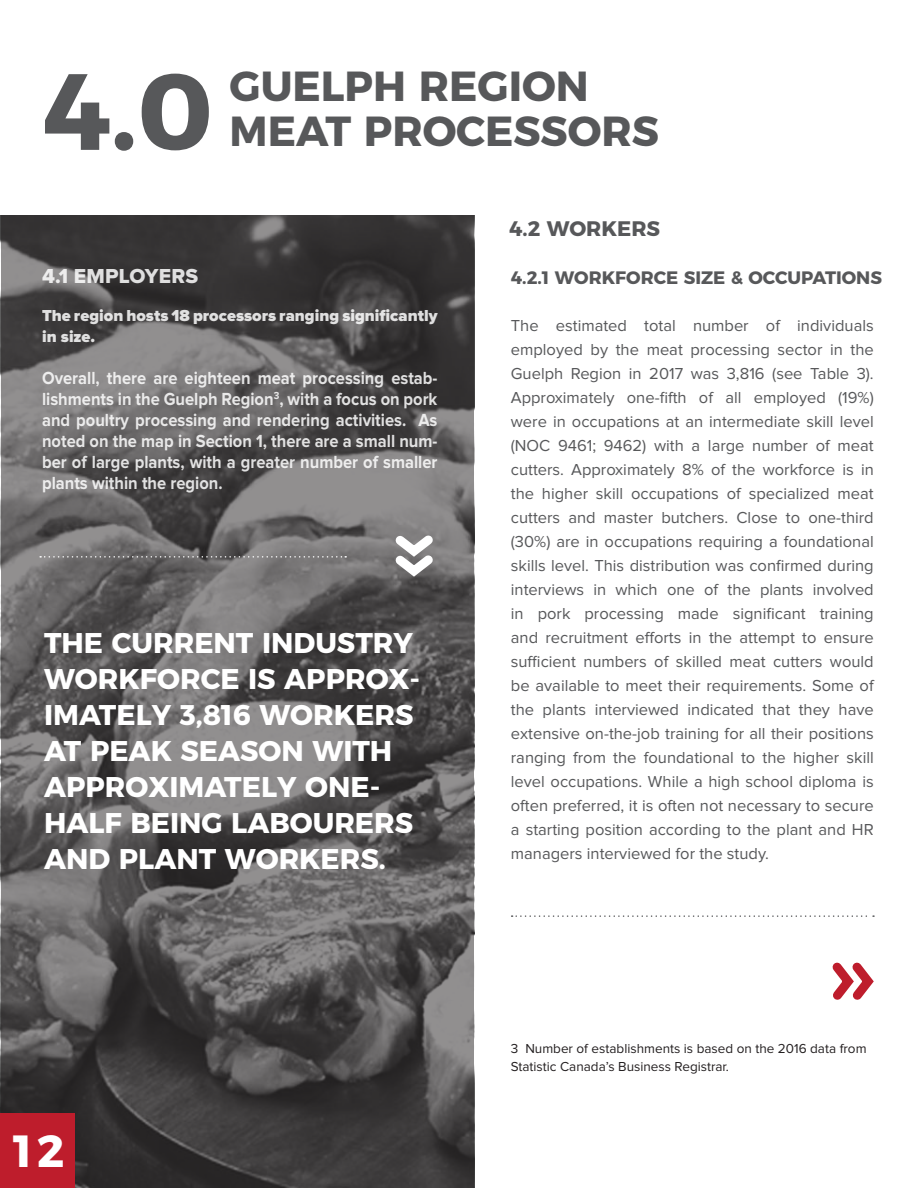
<style>
.page{position:relative;width:918px;height:1188px;background:#fff}
.page>*{position:absolute;margin:0;border:0;box-sizing:border-box;transform-origin:0 0}
.t1{font:700 108px "Montserrat";color:#57585a}
.t2{font:700 45px "Montserrat";color:#fff}
.t3{font:700 42px "Montserrat";color:#57585a}
.t4{font:700 28.5px "Montserrat";color:#fff}
.t5{font:21px "Proxima Nova Extrabld";letter-spacing:.01em;color:#fff}
.t6{font:700 21px "Montserrat";color:#57585a}
.t7{font:700 18.15px/21px "Proxima Nova";color:#fff;text-align:justify;scale:.91 1}
.t8{font:700 18px "Montserrat";color:#57585a}
.t9{font:16.5px/24px "Proxima Nova";color:#57585a;text-align:justify}
.t10{font:900 16.5px/21px "Proxima Nova";color:#fff}
.t11{font:13.5px/18px "Proxima Nova";color:#231f20}
</style>
<div class="page">
<svg style="left:1px;top:216px;width:472px;height:972px;background:#595757"></svg>
<svg style="left:40px;top:556px;width:306px;height:2px"></svg>
<svg style="left:512px;top:915px;width:362px;height:2px"></svg>
<svg style="left:387px;top:527px;width:54px;height:55px"></svg>
<div style="left:0;top:1113px;width:75px;height:75px;background:#be1d2c"></div>
<svg style="left:832px;top:962px;width:42px;height:38px"></svg>
<h1 class="t1" style="left:42px;top:23px;width:173px">4.0</h1>
<h3 class="t3" style="left:230px;top:52px;width:361px">GUELPH REGION</h3>
<h3 class="t3" style="left:230px;top:97px;width:165px">MEAT PROCESSORS</h3>
<p class="t6" style="left:509px;top:211px;width:152px">4.2 WORKERS</p>
<p class="t5" style="left:42px;top:267px;width:158px">4.1 EMPLOYERS</p>
<p class="t10" style="left:42px;top:306px;width:397px">The region hosts 18 processors ranging significantly in size.</p>
<p class="t7" style="left:42px;top:368px;width:436px">Overall, there are eighteen meat processing estab&shy;lishments in the Guelph Region<sup>3</sup>, with a focus on pork and poultry processing and rendering activities. As noted on the map in Section 1, there are a small num&shy;ber of large plants, with a greater number of smaller plants within the region.</p>
<h3 class="t4" style="left:44px;top:620px;width:89px">THE CURRENT</h3>
<h3 class="t4" style="left:262px;top:620px;width:20px">INDUSTRY</h3>
<h3 class="t4" style="left:44px;top:656px;width:23px">WORKFORCE</h3>
<h3 class="t4" style="left:248px;top:656px;width:58px">IS APPRO</h3>
<h3 class="t4" style="left:389px;top:656px;width:33px">X-</h3>
<h3 class="t4" style="left:44px;top:692px;width:19px">IMATELY</h3>
<h3 class="t4" style="left:180px;top:692px;width:103px">3,816 WORKERS</h3>
<h3 class="t4" style="left:44px;top:728px;width:67px">AT PEAK</h3>
<h3 class="t4" style="left:181px;top:728px;width:22px">SEASON</h3>
<h3 class="t4" style="left:312px;top:728px;width:21px">WITH</h3>
<h3 class="t4" style="left:44px;top:764px;width:22px">APPRO</h3>
<h3 class="t4" style="left:148px;top:764px;width:40px">XIMATELY</h3>
<h3 class="t4" style="left:305px;top:764px;width:22px">ONE</h3>
<h3 class="t4" style="left:370px;top:764px;width:12px">-</h3>
<h3 class="t4" style="left:44px;top:800px;width:20px">HALF</h3>
<h3 class="t4" style="left:130px;top:800px;width:19px">BEING</h3>
<h3 class="t4" style="left:231px;top:800px;width:21px">LABOURERS</h3>
<h3 class="t4" style="left:44px;top:836px;width:23px">AND</h3>
<h3 class="t4" style="left:119px;top:836px;width:21px">PLANT</h3>
<h3 class="t4" style="left:225px;top:836px;width:23px">WORKERS</h3>
<h3 class="t4" style="left:379px;top:836px;width:8px">.</h3>
<h2 class="t2" style="left:9px;top:1114px;width:57px">12</h2>
<p class="t8" style="left:511px;top:263px;width:59px">4.2.1 WORKFORCE</p>
<p class="t8" style="left:684px;top:263px;width:78px">SIZE &amp; OCCUPATIONS</p>
<p class="t9" style="left:511px;top:314px;width:364px">The estimated total number of individuals employed by the meat processing sector in the Guelph Region in 2017 was 3,816 (see Table 3).<br>Approximately one-fifth of all employed (19%) were in occupations at an intermediate skill level (NOC 9461; 9462) with a large number of meat cutters. Approximately 8% of the workforce is in the higher skill occupations of specialized meat cutters and master butchers. Close to one-third (30%) are in occupations requiring a foundational skills level. This distribution was confirmed during interviews in which one of the plants involved in pork processing made significant training and recruitment efforts in the attempt to ensure sufficient numbers of skilled meat cutters would be available to meet their requirements. Some of the plants interviewed indicated that they have extensive on-the-job training for all their positions ranging from the foundational to the higher skill level occupations. While a high school diploma is often preferred, it is often not necessary to secure a starting position according to the plant and HR managers interviewed for the study.</p>
<p class="t11" style="left:511px;top:1040px;width:357px">3 Number of establishments is based on the 2016 data from<br>Statistic Canada’s Business Registrar.</p>
</div>
